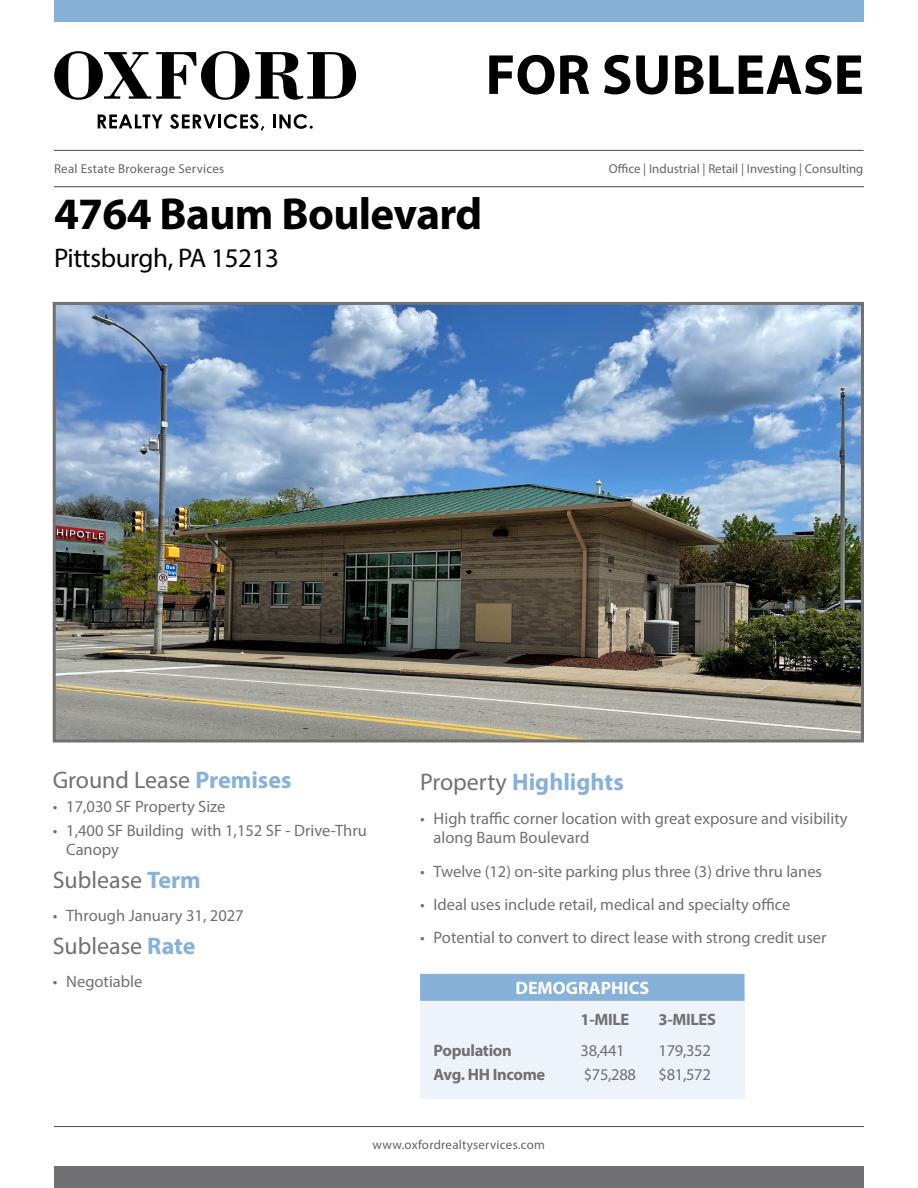
<style>
.page{position:relative;width:918px;height:1188px;background:#fff}
.page>*{position:absolute;margin:0;border:0;box-sizing:border-box;transform-origin:0 0}
.t1{font:700 57px "Myriad Pro";color:#000}
.t2{font:700 45px "Myriad Pro";letter-spacing:-.015em;color:#000}
.t3{font:27px "Myriad Pro";letter-spacing:-.015em;color:#000}
.t4{font:24px "Myriad Pro";color:#717073}
.t5{font:700 24px "Myriad Pro";color:#86b1d8}
.t6{font:700 18px "Myriad Pro";color:#fff}
.t7{font:16.5px/19.5px "Myriad Pro";color:#717073}
.t8{font:700 16.5px "Myriad Pro";letter-spacing:-.02em;color:#717073}
.t9{font:12.9px "Myriad Pro";letter-spacing:.015em;color:#636466}
.s1{font-weight:700;color:#86b1d8}
.s2{font-weight:400;color:#717073}
</style>
<div class="page">
<div style="left:54px;top:1166px;width:810px;height:22px;background:#717073"></div>
<div style="left:54px;top:0;width:810px;height:22px;background:#86b1d8"></div>
<svg style="left:54px;top:51px;width:302px;height:49px"></svg>
<svg style="left:98px;top:115px;width:65px;height:13px"></svg>
<svg style="left:170px;top:114px;width:94px;height:17px"></svg>
<svg style="left:273px;top:114px;width:40px;height:15px"></svg>
<hr style="left:54px;top:150px;width:810px;height:1px;background:#4d4d4f">
<hr style="left:54px;top:186px;width:810px;height:1px;background:#4d4d4f">
<hr style="left:54px;top:1126px;width:810px;height:1px;background:#4d4d4f">
<img style="left:57px;top:306px;width:803px;height:432px">
<div style="left:53px;top:302px;width:811px;height:440px;border:3px solid #717073"></div>
<div style="left:420px;top:981px;width:325px;height:118px;background:#eef3f9"></div>
<div style="left:420px;top:974px;width:325px;height:27px;background:#86b1d8"></div>
<h1 class="t1" style="left:486px;top:38px;width:380px">FOR SUBLEASE</h1>
<p class="t9" style="left:54px;top:161px;width:172px">Real Estate Brokerage Services</p>
<p class="t9" style="left:609px;top:161px;width:256px">Office | Industrial | Retail | Investing | Consulting</p>
<h2 class="t2" style="left:54px;top:185px;width:430px">4764 Baum Boulevard</h2>
<h3 class="t3" style="left:54px;top:241px;width:226px">Pittsburgh, PA 15213</h3>
<h3 class="t4" style="left:53px;top:765px;width:240px">Ground Lease <span class="s1">Premises</span></h3>
<p class="t7" style="left:53px;top:796px;width:174px">• 17,030 SF Property Size</p>
<p class="t7" style="left:66px;top:820px;width:302px;text-indent:-13px">• 1,400 SF Building with 1,152 SF - Drive-Thru<br>Canopy</p>
<h3 class="t4" style="left:53px;top:866px;width:150px">Sublease <span class="s1">Term</span></h3>
<p class="t7" style="left:53px;top:906px;width:193px">• Through January 31, 2027</p>
<h3 class="t4" style="left:53px;top:932px;width:144px">Sublease <span class="s1">Rate</span></h3>
<p class="t7" style="left:53px;top:972px;width:91px">• Negotiable</p>
<h3 class="t5" style="left:420px;top:766px;width:205px"><span class="s2">Property</span> Highlights</h3>
<p class="t7" style="left:434px;top:808px;width:416px;text-indent:-13px">• High traffic corner location with great exposure and visibility along Baum Boulevard</p>
<p class="t7" style="left:420px;top:861px;width:404px">• Twelve (12) on-site parking plus three (3) drive thru lanes</p>
<p class="t7" style="left:420px;top:894px;width:372px">• Ideal uses include retail, medical and specialty office</p>
<p class="t7" style="left:420px;top:928px;width:408px">• Potential to convert to direct lease with strong credit user</p>
<p class="t6" style="left:516px;top:976px;width:135px">DEMOGRAPHICS</p>
<p class="t8" style="left:581px;top:1009px;width:50px">1-MILE</p>
<p class="t8" style="left:659px;top:1009px;width:59px">3-MILES</p>
<p class="t8" style="left:434px;top:1039px;width:80px">Population</p>
<p class="t7" style="left:581px;top:1040px;width:46px">38,441</p>
<p class="t7" style="left:659px;top:1040px;width:54px">179,352</p>
<p class="t8" style="left:434px;top:1063px;width:113px">Avg. HH Income</p>
<p class="t7" style="left:584px;top:1064px;width:54px">$75,288</p>
<p class="t7" style="left:659px;top:1064px;width:54px">$81,572</p>
<p class="t9" style="left:373px;top:1137px;width:174px">www.oxfordrealtyservices.com</p>
</div>
